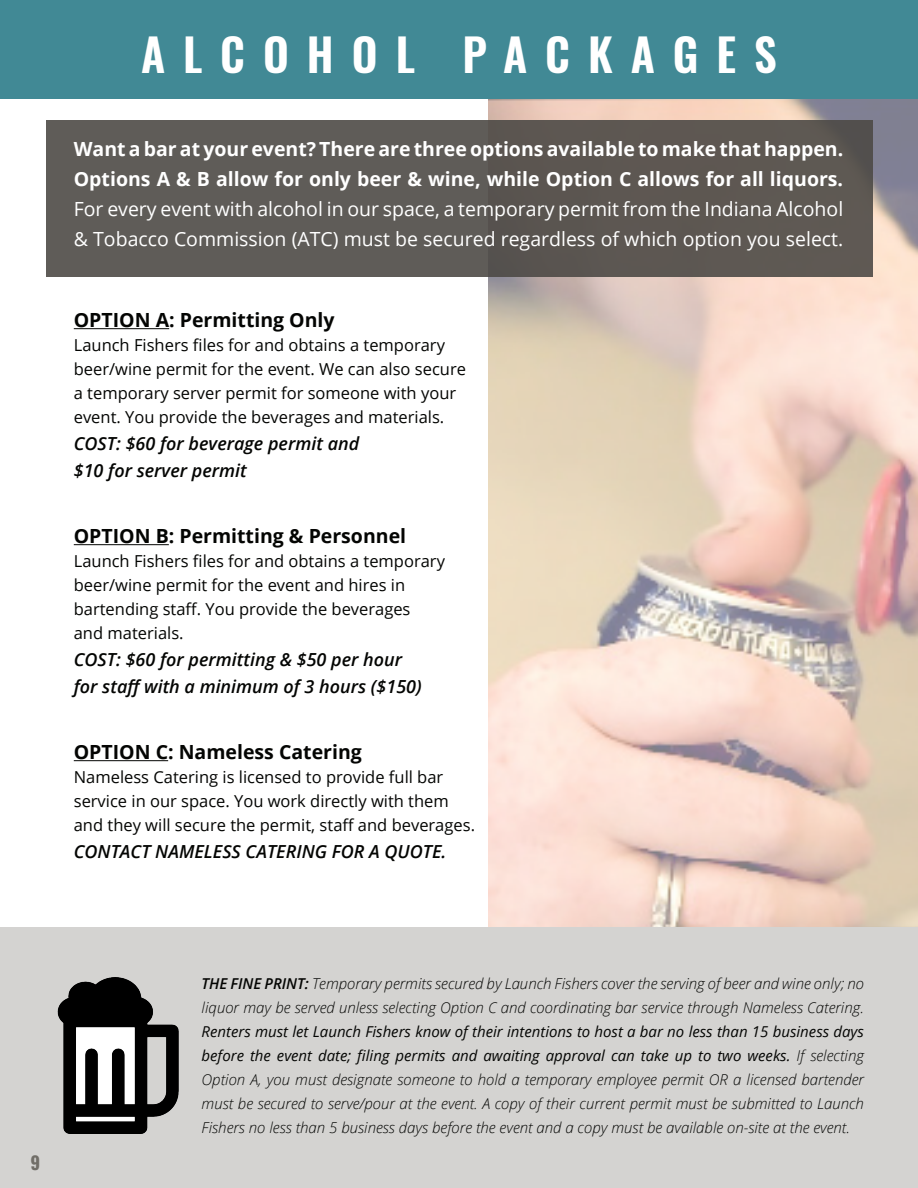
<style>
.page{position:relative;width:918px;height:1188px;background:#fff}
.page>*{position:absolute;margin:0;border:0;box-sizing:border-box;transform-origin:0 0}
.t1{font:600 45px "Oswald";letter-spacing:.4em;color:#fff}
.t2{font:19.5px/30px "Open Sans";color:#fff}
.t3{font:700 19.5px/30px "Open Sans";color:#fff}
.t4{font:700 19.5px "Open Sans";color:#040503}
.t5{font:italic 600 18px "Open Sans";color:#040503}
.t6{font:700 18px "Oswald";color:#716e68}
.t7{font:16.5px "Open Sans";color:#040503}
.t8{font:italic 300 15px/24px "Open Sans";color:#040503;text-align:justify}
.s1{font-weight:600}
.s2{font-weight:400}
</style>
<div class="page">
<img style="left:489px;top:99px;width:429px;height:828px">
<div style="left:47px;top:120px;width:826px;height:157px;background:#5f5c58"></div>
<hr style="left:74px;top:328px;width:95px;height:1px;background:#040503">
<hr style="left:74px;top:544px;width:95px;height:1px;background:#040503">
<hr style="left:74px;top:760px;width:94px;height:1px;background:#040503">
<div style="left:0;top:0;width:918px;height:99px;background:#418995"></div>
<div style="left:0;top:927px;width:918px;height:261px;background:#d4d3d1"></div>
<img style="left:57px;top:977px;width:121px;height:157px">
<p class="t1" style="left:141px;top:23px;width:637px">ALCOHOL PACKAGES</p>
<p class="t3" style="left:74px;top:134px;width:771px">Want a bar at your event? There are three options available to make that happen.<br>Options A &amp; B allow for only beer &amp; wine, while Option C allows for all liquors.</p>
<p class="t2" style="left:74px;top:194px;width:771px">For every event with alcohol in our space, a temporary permit from the Indiana Alcohol &amp; Tobacco Commission (ATC) must be secured regardless of which option you select.</p>
<p class="t4" style="left:74px;top:306px;width:262px">OPTION A: Permitting Only</p>
<p class="t7" style="left:74px;top:334px;width:373px">Launch Fishers files for and obtains a temporary</p>
<p class="t7" style="left:74px;top:358px;width:394px">beer/wine permit for the event. We can also secure</p>
<p class="t7" style="left:74px;top:382px;width:384px">a temporary server permit for someone with your</p>
<p class="t7" style="left:74px;top:406px;width:372px">event. You provide the beverages and materials.</p>
<p class="t5" style="left:74px;top:431px;width:287px">COST: $60 for beverage permit and</p>
<p class="t5" style="left:74px;top:458px;width:174px">$10 for server permit</p>
<p class="t4" style="left:74px;top:522px;width:334px">OPTION B: Permitting &amp; Personnel</p>
<p class="t7" style="left:74px;top:550px;width:373px">Launch Fishers files for and obtains a temporary</p>
<p class="t7" style="left:74px;top:574px;width:333px">beer/wine permit for the event and hires in</p>
<p class="t7" style="left:74px;top:598px;width:338px">bartending staff. You provide the beverages</p>
<p class="t7" style="left:74px;top:622px;width:111px">and materials.</p>
<p class="t5" style="left:74px;top:647px;width:330px">COST: $60 for permitting &amp; $50 per hour</p>
<p class="t5" style="left:74px;top:674px;width:350px">for staff with a minimum of 3 hours ($150)</p>
<p class="t4" style="left:74px;top:738px;width:290px">OPTION C: Nameless Catering</p>
<p class="t7" style="left:74px;top:766px;width:371px">Nameless Catering is licensed to provide full bar</p>
<p class="t7" style="left:74px;top:790px;width:377px">service in our space. You work directly with them</p>
<p class="t7" style="left:74px;top:814px;width:403px">and they will secure the permit, staff and beverages.</p>
<p class="t5" style="left:74px;top:839px;width:374px">CONTACT NAMELESS CATERING FOR A QUOTE.</p>
<p class="t6" style="left:30px;top:1153px;width:11px">9</p>
<p class="t8" style="left:202px;top:971px;width:664px"><span class="s1">THE FINE PRINT:</span> Temporary permits secured by Launch Fishers cover the serving of beer and wine only; no liquor may be served unless selecting Option C and coordinating bar service through Nameless Catering.<br><span class="s2">Renters must let Launch Fishers know of their intentions to host a bar no less than 15 business days before the event date; filing permits and awaiting approval can take up to two weeks.</span> If selecting Option A, you must designate someone to hold a temporary employee permit OR a licensed bartender must be secured to serve/pour at the event. A copy of their current permit must be submitted to Launch Fishers no less than 5 business days before the event and a copy must be available on-site at the event.</p>
</div>
